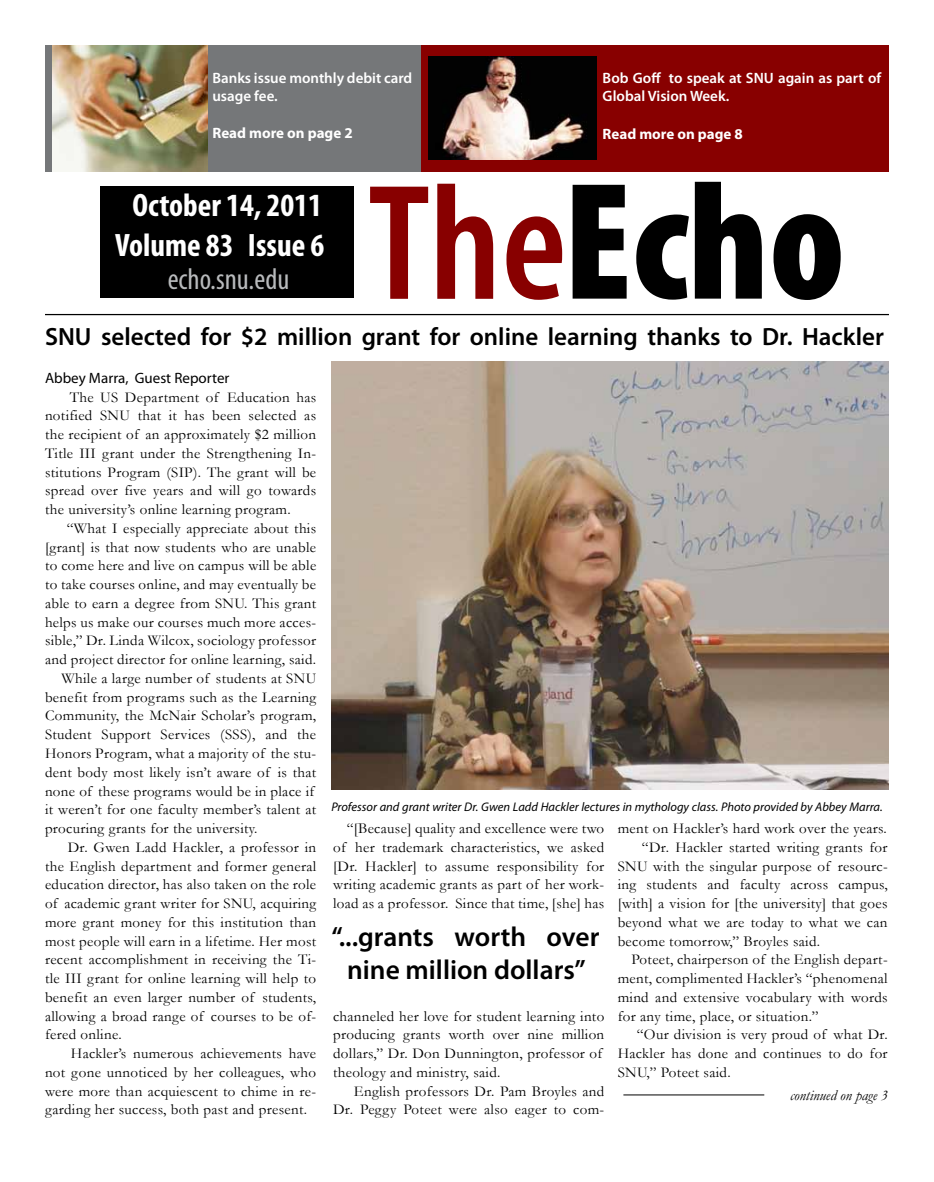
<style>
.page{position:relative;width:934px;height:1182px;background:#fff}
.page>*{position:absolute;margin:0;border:0;box-sizing:border-box;transform-origin:0 0}
.t1{font:900 condensed 168.75px "Myriad Pro";color:#000}
.t2{font:700 condensed 32.5px/39.4px "Myriad Pro";color:#fff;text-align:center}
.t3{font:condensed 30px "Myriad Pro";color:#b8babc}
.t4{font:600 27.5px/33px "Myriad Pro";color:#000;text-align:center}
.t5{font:600 25px "Myriad Pro";color:#000}
.t6{font:15px/18.8px "Garamond";letter-spacing:.02em;color:#000;text-align:justify}
.t7{font:600 15px/18.8px "Myriad Pro";color:#fff}
.t8{font:700 15px "Myriad Pro";color:#fff}
.t9{font:15px "Myriad Pro";color:#000}
.t10{font:italic 15px "Garamond";color:#000}
.t11{font:italic 12.5px "Myriad Pro";color:#000}
.s1{font-weight:600;font-size:166.25px;color:#800}
</style>
<div class="page">
<div style="left:45px;top:45px;width:382px;height:126px;background:#757779"></div>
<div style="left:421px;top:45px;width:468px;height:126px;background:#800"></div>
<div style="left:101px;top:186px;width:253px;height:112px;background:#000"></div>
<hr style="left:45px;top:314px;width:844px;height:1px;background:#000">
<img style="left:53px;top:45px;width:154px;height:127px">
<img style="left:428px;top:56px;width:168px;height:103px">
<hr style="left:623px;top:1094px;width:141px;height:1px;background:#000">
<img style="left:331px;top:361px;width:557px;height:428px">
<p class="t7" style="left:212px;top:68px;width:201px">Banks issue monthly debit card usage fee.</p>
<p class="t8" style="left:212px;top:123px;width:142px">Read more on page 2</p>
<p class="t7" style="left:603px;top:68px;width:280px">Bob Goff to speak at SNU again as part of<br>Global Vision Week.</p>
<p class="t8" style="left:603px;top:124px;width:142px">Read more on page 8</p>
<h2 class="t2" style="left:115px;top:185px;width:211px">October 14, 2011<br>Volume 83 Issue 6</h2>
<h3 class="t3" style="left:168px;top:261px;width:123px">echo.snu.edu</h3>
<h1 class="t1" style="left:368px;top:148px;width:479px"><span class="s1">The</span>Echo</h1>
<h3 class="t5" style="left:45px;top:320px;width:840px">SNU selected for $2 million grant for online learning thanks to Dr. Hackler</h3>
<p class="t9" style="left:45px;top:368px;width:186px">Abbey Marra, Guest Reporter</p>
<p class="t6" style="left:45px;top:387px;width:273px;text-indent:25px">The US Department of Education has notified SNU that it has been selected as the recipient of an approximately $2 million Title III grant under the Strengthening In&shy;stitutions Program (SIP). The grant will be spread over five years and will go towards the university’s online learning program.</p>
<p class="t6" style="left:67px;top:518px;width:251px">“What I especially appreciate about this</p>
<p class="t6" style="left:45px;top:537px;width:273px">[grant] is that now students who are unable</p>
<p class="t6" style="left:45px;top:556px;width:273px">to come here and live on campus will be able</p>
<p class="t6" style="left:45px;top:575px;width:273px">to take courses online, and may eventually be</p>
<p class="t6" style="left:45px;top:593px;width:273px">able to earn a degree from SNU. This grant</p>
<p class="t6" style="left:45px;top:612px;width:273px">helps us make our courses much more acces-</p>
<p class="t6" style="left:45px;top:631px;width:273px">sible,” Dr. Linda Wilcox, sociology professor</p>
<p class="t6" style="left:45px;top:650px;width:273px">and project director for online learning, said.</p>
<p class="t6" style="left:61px;top:668px;width:256px">While a large number of students at SNU</p>
<p class="t6" style="left:45px;top:687px;width:273px">benefit from programs such as the Learning</p>
<p class="t6" style="left:45px;top:706px;width:273px">Community, the McNair Scholar’s program,</p>
<p class="t6" style="left:45px;top:725px;width:273px">Student Support Services (SSS), and the</p>
<p class="t6" style="left:45px;top:743px;width:273px">Honors Program, what a majority of the stu-</p>
<p class="t6" style="left:45px;top:762px;width:273px">dent body most likely isn’t aware of is that</p>
<p class="t6" style="left:45px;top:781px;width:271px">none of these programs would be in place if</p>
<p class="t6" style="left:45px;top:800px;width:273px">it weren’t for one faculty member’s talent at</p>
<p class="t6" style="left:45px;top:818px;width:214px">procuring grants for the university.</p>
<p class="t6" style="left:68px;top:837px;width:250px">Dr. Gwen Ladd Hackler, a professor in</p>
<p class="t6" style="left:45px;top:856px;width:273px">the English department and former general</p>
<p class="t6" style="left:45px;top:875px;width:273px">education director, has also taken on the role</p>
<p class="t6" style="left:45px;top:893px;width:273px">of academic grant writer for SNU, acquiring</p>
<p class="t6" style="left:45px;top:912px;width:273px">more grant money for this institution than</p>
<p class="t6" style="left:45px;top:931px;width:273px">most people will earn in a lifetime. Her most</p>
<p class="t6" style="left:45px;top:950px;width:273px">recent accomplishment in receiving the Ti-</p>
<p class="t6" style="left:45px;top:968px;width:273px">tle III grant for online learning will help to</p>
<p class="t6" style="left:45px;top:987px;width:273px">benefit an even larger number of students,</p>
<p class="t6" style="left:45px;top:1006px;width:273px">allowing a broad range of courses to be of-</p>
<p class="t6" style="left:45px;top:1025px;width:78px">fered online.</p>
<p class="t6" style="left:71px;top:1043px;width:247px">Hackler’s numerous achievements have</p>
<p class="t6" style="left:45px;top:1062px;width:273px">not gone unnoticed by her colleagues, who</p>
<p class="t6" style="left:45px;top:1081px;width:273px">were more than acquiescent to chime in re-</p>
<p class="t6" style="left:45px;top:1100px;width:264px">garding her success, both past and present.</p>
<p class="t11" style="left:331px;top:799px;width:553px">Professor and grant writer Dr. Gwen Ladd Hackler lectures in mythology class. Photo provided by Abbey Marra.</p>
<p class="t6" style="left:333px;top:818px;width:273px;text-indent:14px">“[Because] quality and excellence were two of her trademark characteristics, we asked [Dr. Hackler] to assume responsibility for writing academic grants as part of her work&shy;load as a professor. Since that time, [she] has</p>
<h3 class="t4" style="left:331px;top:919px;width:270px">“...grants worth over nine million dollars”</h3>
<p class="t6" style="left:333px;top:1006px;width:273px;text-align:left">channeled her love for student learning into producing grants worth over nine million dollars,” Dr. Don Dunnington, professor of theology and ministry, said.</p>
<p class="t6" style="left:333px;top:1081px;width:273px;text-align:right">English professors Dr. Pam Broyles and<br>Dr. Peggy Poteet were also eager to com-</p>
<p class="t6" style="left:618px;top:818px;width:271px">ment on Hackler’s hard work over the years.</p>
<p class="t6" style="left:642px;top:837px;width:247px">“Dr. Hackler started writing grants for</p>
<p class="t6" style="left:618px;top:856px;width:271px">SNU with the singular purpose of resourc-</p>
<p class="t6" style="left:618px;top:875px;width:271px">ing students and faculty across campus,</p>
<p class="t6" style="left:618px;top:893px;width:271px">[with] a vision for [the university] that goes</p>
<p class="t6" style="left:618px;top:912px;width:271px">beyond what we are today to what we can</p>
<p class="t6" style="left:618px;top:931px;width:204px">become tomorrow,” Broyles said.</p>
<p class="t6" style="left:631px;top:950px;width:258px">Poteet, chairperson of the English depart-</p>
<p class="t6" style="left:618px;top:968px;width:271px">ment, complimented Hackler’s “phenomenal</p>
<p class="t6" style="left:618px;top:987px;width:271px">mind and extensive vocabulary with words</p>
<p class="t6" style="left:618px;top:1006px;width:202px">for any time, place, or situation.”</p>
<p class="t6" style="left:637px;top:1025px;width:252px">“Our division is very proud of what Dr.</p>
<p class="t6" style="left:618px;top:1043px;width:271px">Hackler has done and continues to do for</p>
<p class="t6" style="left:618px;top:1062px;width:115px">SNU,” Poteet said.</p>
<p class="t10" style="left:790px;top:1085px;width:99px">continued on page 3</p>
</div>
